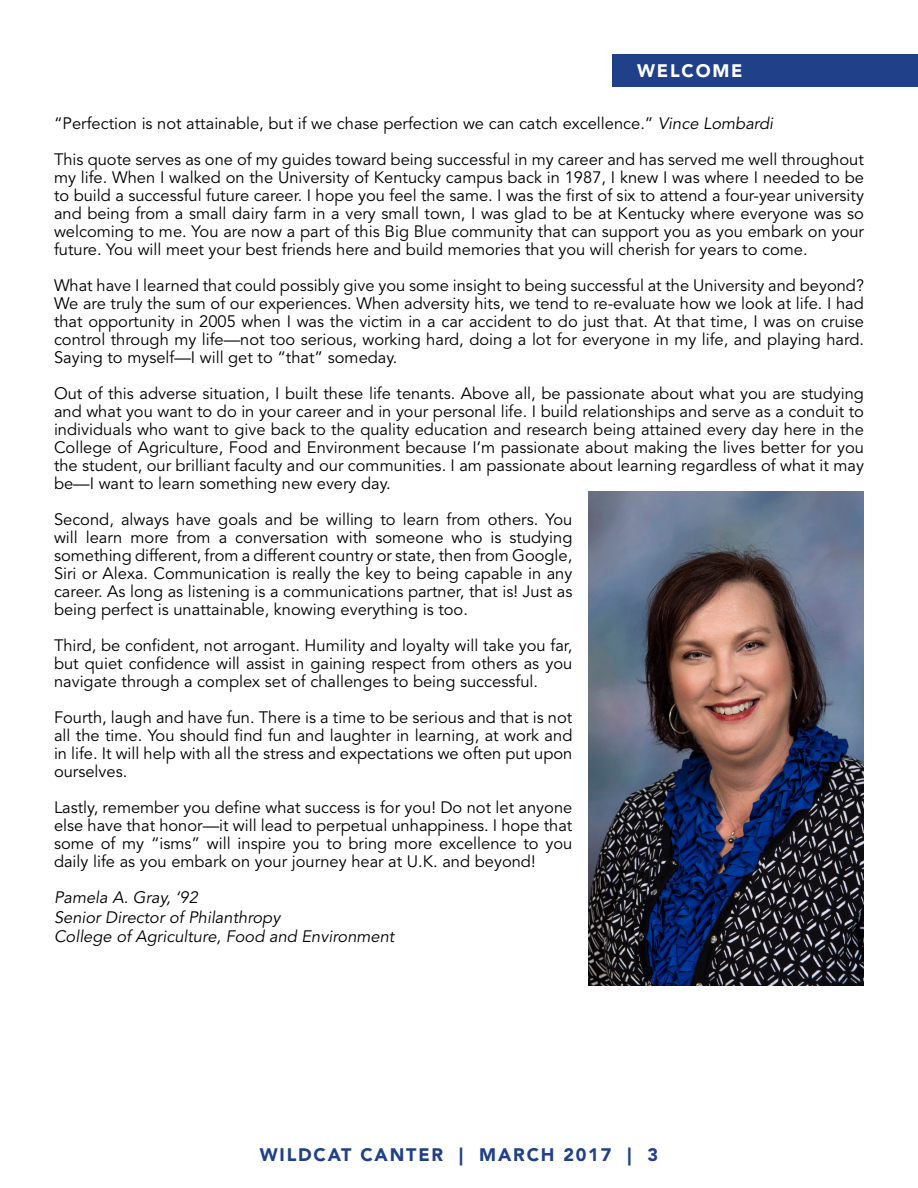
<style>
.page{position:relative;width:918px;height:1188px;background:#fff}
.page>*{position:absolute;margin:0;border:0;box-sizing:border-box;transform-origin:0 0}
.t1{font:900 18px "Avenir LT Std";letter-spacing:.1em;color:#21408a}
.t2{font:900 18px "Avenir LT Std";letter-spacing:.1em;color:#fff}
.t3{font:16.5px/18px "Avenir LT Std";color:#000;text-align:justify}
.t4{font:italic 16.5px/19.8px "Avenir LT Std";color:#000}
.s1{font-style:italic}
</style>
<div class="page">
<div style="left:612px;top:54px;width:306px;height:32px;background:#21408a"></div>
<img style="left:589px;top:491px;width:275px;height:494px">
<p class="t2" style="left:637px;top:60px;width:107px">WELCOME</p>
<p class="t3" style="left:54px;top:106px;width:811px;line-height:36px">“Perfection is not attainable, but if we chase perfection we can catch excellence.” <span class="s1">Vince Lombardi<br></span>This quote serves as one of my guides toward being successful in my career and has served me well throughout</p>
<p class="t3" style="left:54px;top:169px;width:812px">my life. When I walked on the University of Kentucky campus back in 1987, I knew I was where I needed to be to build a successful future career. I hope you feel the same. I was the first of six to attend a four-year university and being from a small dairy farm in a very small town, I was glad to be at Kentucky where everyone was so welcoming to me. You are now a part of this Big Blue community that can support you as you embark on your future. You will meet your best friends here and build memories that you will cherish for years to come.</p>
<p class="t3" style="left:54px;top:277px;width:812px">What have I learned that could possibly give you some insight to being successful at the University and beyond?<br>We are truly the sum of our experiences. When adversity hits, we tend to re-evaluate how we look at life. I had that opportunity in 2005 when I was the victim in a car accident to do just that. At that time, I was on cruise control through my life—not too serious, working hard, doing a lot for everyone in my life, and playing hard.<br>Saying to myself—I will get to “that” someday.</p>
<p class="t3" style="left:54px;top:385px;width:812px">Out of this adverse situation, I built these life tenants. Above all, be passionate about what you are studying and what you want to do in your career and in your personal life. I build relationships and serve as a conduit to individuals who want to give back to the quality education and research being attained every day here in the College of Agriculture, Food and Environment because I’m passionate about making the lives better for you the student, our brilliant faculty and our communities. I am passionate about learning regardless of what it may be—I want to learn something new every day.</p>
<p class="t3" style="left:54px;top:511px;width:520px">Second, always have goals and be willing to learn from others. You will learn more from a conversation with someone who is studying something different, from a different country or state, then from Google, Siri or Alexa. Communication is really the key to being capable in any career. As long as listening is a communications partner, that is! Just as being perfect is unattainable, knowing everything is too.</p>
<p class="t3" style="left:54px;top:637px;width:520px">Third, be confident, not arrogant. Humility and loyalty will take you far, but quiet confidence will assist in gaining respect from others as you navigate through a complex set of challenges to being successful.</p>
<p class="t3" style="left:54px;top:709px;width:520px">Fourth, laugh and have fun. There is a time to be serious and that is not all the time. You should find fun and laughter in learning, at work and in life. It will help with all the stress and expectations we often put upon ourselves.</p>
<p class="t3" style="left:54px;top:799px;width:520px">Lastly, remember you define what success is for you! Do not let anyone else have that honor—it will lead to perpetual unhappiness. I hope that some of my “isms” will inspire you to bring more excellence to you daily life as you embark on your journey hear at U.K. and beyond!</p>
<p class="t4" style="left:54px;top:888px;width:342px">Pamela A. Gray, ‘92<br>Senior Director of Philanthropy<br>College of Agriculture, Food and Environment</p>
<p class="t1" style="left:260px;top:1144px;width:400px">WILDCAT CANTER | MARCH 2017 | 3</p>
</div>
